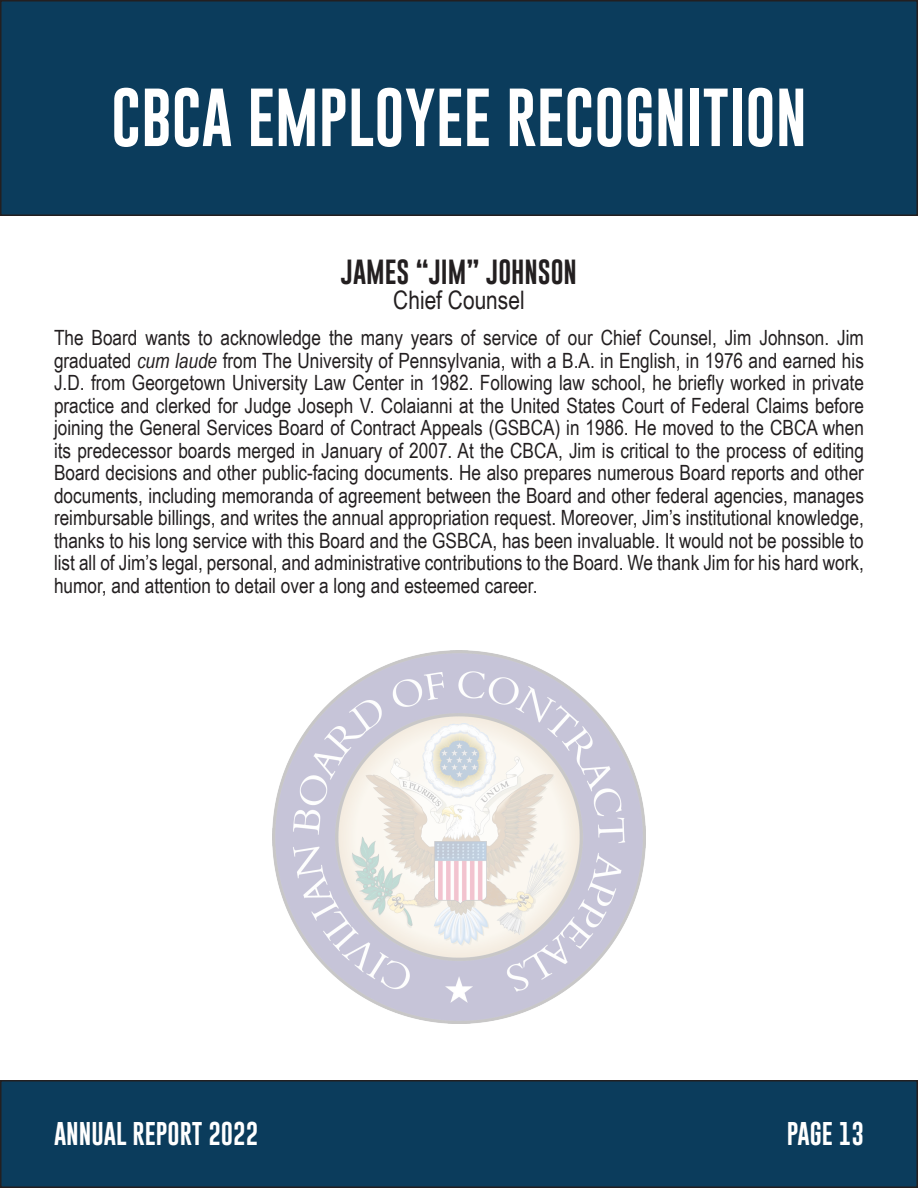
<style>
.page{position:relative;width:918px;height:1188px;background:#fff}
.page>*{position:absolute;margin:0;border:0;box-sizing:border-box;transform-origin:0 0}
.t1{font:60px "Gobold Uplow";color:#fff}
.t2{font:25.5px "Gobold Uplow";color:#231f20}
.t3{font:25.5px "Arial Narrow";color:#231f20}
.t4{font:24px "Gobold Uplow";color:#fff}
.t5{font:21px/22.5px "Arial Narrow";color:#231f20;text-align:justify}
.s1{font-style:italic}
</style>
<div class="page">
<div style="left:1px;top:1081px;width:916px;height:106px;background:#0b3c5c"></div>
<div style="left:0;top:1080px;width:918px;height:108px;border:2px solid #231f20"></div>
<div style="left:1px;top:1px;width:916px;height:214px;background:#0b3c5c"></div>
<div style="left:0;top:0;width:918px;height:216px;border:2px solid #231f20"></div>
<img style="left:272px;top:650px;width:374px;height:374px">
<p class="t1" style="left:111px;top:70px;width:697px">CBCA EMPLOYEE RECOGNITION</p>
<p class="t2" style="left:341px;top:251px;width:238px">JAMES “JIM” JOHNSON</p>
<p class="t3" style="left:393px;top:282px;width:133px">Chief Counsel</p>
<p class="t5" style="left:54px;top:326px;width:812px">The Board wants to acknowledge the many years of service of our Chief Counsel, Jim Johnson. Jim graduated <span class="s1">cum laude</span> from The University of Pennsylvania, with a B.A. in English, in 1976 and earned his J.D. from Georgetown University Law Center in 1982. Following law school, he briefly worked in private practice and clerked for Judge Joseph V. Colaianni at the United States Court of Federal Claims before joining the General Services Board of Contract Appeals (GSBCA) in 1986. He moved to the CBCA when its predecessor boards merged in January of 2007. At the CBCA, Jim is critical to the process of editing Board decisions and other public-facing documents. He also prepares numerous Board reports and other documents, including memoranda of agreement between the Board and other federal agencies, manages reimbursable billings, and writes the annual appropriation request. Moreover, Jim’s institutional knowledge, thanks to his long service with this Board and the GSBCA, has been invaluable. It would not be possible to list all of Jim’s legal, personal, and administrative contributions to the Board. We thank Jim for his hard work, humor, and attention to detail over a long and esteemed career.</p>
<p class="t4" style="left:54px;top:1114px;width:206px">ANNUAL REPORT 2022</p>
<p class="t4" style="left:787px;top:1114px;width:79px">PAGE 13</p>
</div>
